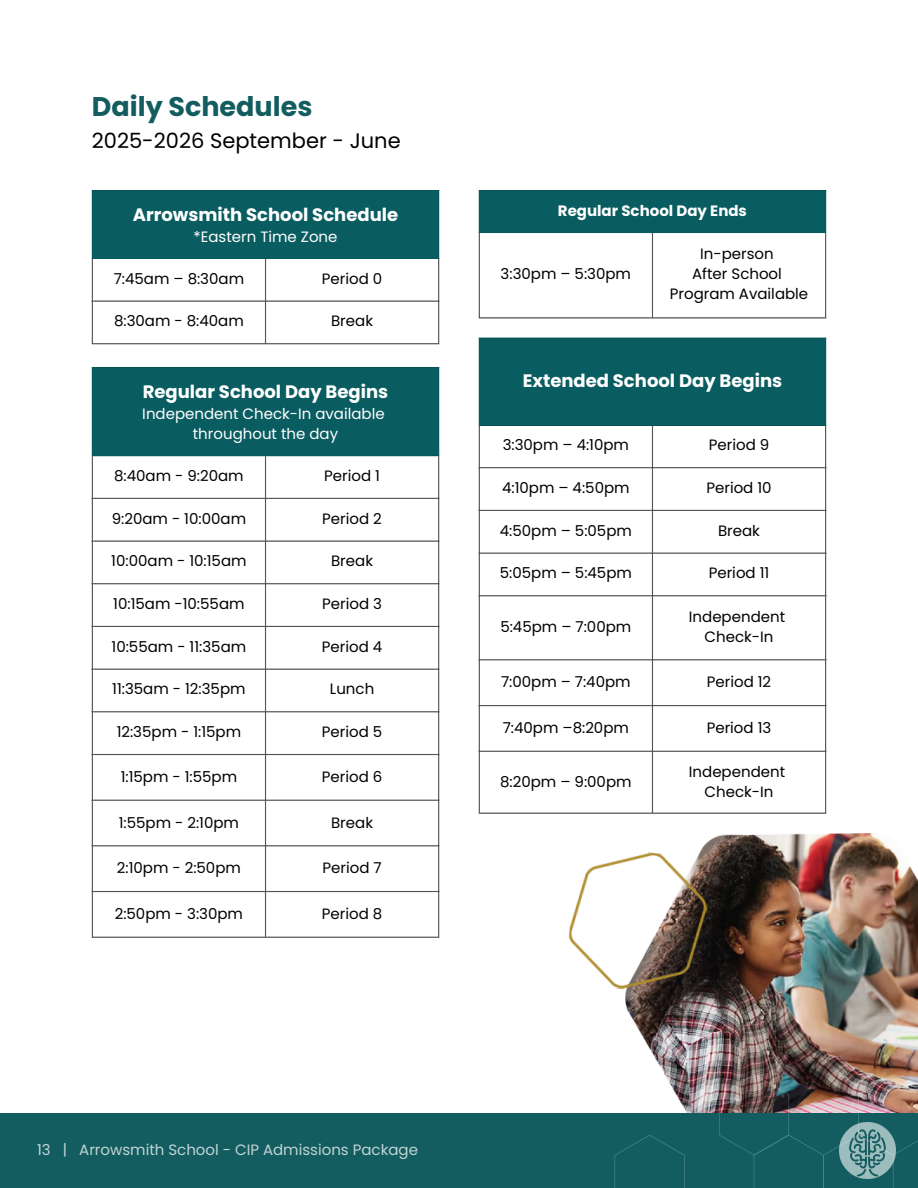
<style>
.page{position:relative;width:918px;height:1188px;background:#fff}
.page>*{position:absolute;margin:0;border:0;box-sizing:border-box;transform-origin:0 0}
.t1{font:700 27px "Poppins";color:#135d60}
.t2{font:21px "Poppins";color:#000}
.t3{font:700 18px "Poppins";color:#fff}
.t4{font:15px "Poppins";color:#000}
.t5{font:15px "Poppins";color:#fff}
.t6{font:700 15px "Poppins";color:#fff}
</style>
<div class="page">
<img style="left:626px;top:834px;width:292px;height:279px">
<div style="left:92px;top:191px;width:347px;height:68px;background:#095c60"></div>
<hr style="left:92px;top:190px;width:347px;height:1px;background:#095c60">
<hr style="left:92px;top:259px;width:1px;height:84px;background:#545454">
<hr style="left:265px;top:259px;width:1px;height:84px;background:#545454">
<hr style="left:438px;top:259px;width:1px;height:84px;background:#545454">
<hr style="left:92px;top:301px;width:347px;height:1px;background:#545454">
<hr style="left:92px;top:343px;width:347px;height:1px;background:#545454">
<div style="left:92px;top:368px;width:347px;height:88px;background:#095c60"></div>
<hr style="left:92px;top:367px;width:347px;height:1px;background:#095c60">
<hr style="left:92px;top:456px;width:1px;height:481px;background:#545454">
<hr style="left:265px;top:456px;width:1px;height:481px;background:#545454">
<hr style="left:438px;top:456px;width:1px;height:481px;background:#545454">
<hr style="left:92px;top:498px;width:347px;height:1px;background:#545454">
<hr style="left:92px;top:541px;width:347px;height:1px;background:#545454">
<hr style="left:92px;top:583px;width:347px;height:1px;background:#545454">
<hr style="left:92px;top:626px;width:347px;height:1px;background:#545454">
<hr style="left:92px;top:669px;width:347px;height:1px;background:#545454">
<hr style="left:92px;top:711px;width:347px;height:1px;background:#545454">
<hr style="left:92px;top:754px;width:347px;height:1px;background:#545454">
<hr style="left:92px;top:800px;width:347px;height:1px;background:#545454">
<hr style="left:92px;top:845px;width:347px;height:1px;background:#545454">
<hr style="left:92px;top:891px;width:347px;height:1px;background:#545454">
<hr style="left:92px;top:937px;width:347px;height:1px;background:#545454">
<div style="left:479px;top:191px;width:347px;height:42px;background:#095c60"></div>
<hr style="left:479px;top:190px;width:347px;height:1px;background:#095c60">
<hr style="left:479px;top:233px;width:1px;height:84px;background:#545454">
<hr style="left:652px;top:233px;width:1px;height:84px;background:#545454">
<hr style="left:825px;top:233px;width:1px;height:84px;background:#545454">
<hr style="left:479px;top:317px;width:347px;height:2px;background:#545454">
<div style="left:479px;top:338px;width:347px;height:87px;background:#095c60"></div>
<hr style="left:479px;top:424px;width:347px;height:2px;background:#095c60">
<hr style="left:479px;top:426px;width:1px;height:387px;background:#545454">
<hr style="left:652px;top:426px;width:1px;height:387px;background:#545454">
<hr style="left:825px;top:426px;width:1px;height:387px;background:#545454">
<hr style="left:479px;top:467px;width:347px;height:1px;background:#545454">
<hr style="left:479px;top:510px;width:347px;height:1px;background:#545454">
<hr style="left:479px;top:553px;width:347px;height:1px;background:#545454">
<hr style="left:479px;top:595px;width:347px;height:1px;background:#545454">
<hr style="left:479px;top:659px;width:347px;height:1px;background:#545454">
<hr style="left:479px;top:705px;width:347px;height:1px;background:#545454">
<hr style="left:479px;top:751px;width:347px;height:1px;background:#545454">
<hr style="left:479px;top:813px;width:347px;height:1px;background:#545454">
<div style="left:0;top:1113px;width:918px;height:75px;background:#135d60"></div>
<svg style="left:615px;top:1135px;width:70px;height:53px"></svg>
<img style="left:719px;top:1074px;width:199px;height:114px">
<img style="left:839px;top:1123px;width:56px;height:55px">
<img style="left:568px;top:846px;width:144px;height:150px">
<h1 class="t1" style="left:92px;top:88px;width:222px">Daily Schedules</h1>
<h1 class="t2" style="left:92px;top:126px;width:310px">2025-2026 September - June</h1>
<p class="t3" style="left:133px;top:202px;width:267px">Arrowsmith School Schedule</p>
<p class="t5" style="left:194px;top:226px;width:146px">*Eastern Time Zone</p>
<p class="t4" style="left:114px;top:268px;width:132px">7:45am – 8:30am</p>
<p class="t4" style="left:322px;top:268px;width:62px">Period 0</p>
<p class="t4" style="left:114px;top:311px;width:131px">8:30am - 8:40am</p>
<p class="t4" style="left:331px;top:311px;width:43px">Break</p>
<p class="t3" style="left:143px;top:379px;width:247px">Regular School Day Begins</p>
<p class="t5" style="left:142px;top:403px;width:244px">Independent Check-In available</p>
<p class="t5" style="left:193px;top:423px;width:147px">throughout the day</p>
<p class="t4" style="left:114px;top:465px;width:131px">8:40am - 9:20am</p>
<p class="t4" style="left:324px;top:465px;width:57px">Period 1</p>
<p class="t4" style="left:112px;top:508px;width:136px">9:20am - 10:00am</p>
<p class="t4" style="left:322px;top:508px;width:61px">Period 2</p>
<p class="t4" style="left:111px;top:551px;width:137px">10:00am - 10:15am</p>
<p class="t4" style="left:331px;top:551px;width:43px">Break</p>
<p class="t4" style="left:113px;top:593px;width:133px">10:15am -10:55am</p>
<p class="t4" style="left:322px;top:593px;width:61px">Period 3</p>
<p class="t4" style="left:112px;top:636px;width:136px">10:55am - 11:35am</p>
<p class="t4" style="left:322px;top:636px;width:62px">Period 4</p>
<p class="t4" style="left:112px;top:679px;width:135px">11:35am - 12:35pm</p>
<p class="t4" style="left:330px;top:679px;width:46px">Lunch</p>
<p class="t4" style="left:117px;top:721px;width:126px">12:35pm - 1:15pm</p>
<p class="t4" style="left:322px;top:721px;width:62px">Period 5</p>
<p class="t4" style="left:121px;top:766px;width:118px">1:15pm - 1:55pm</p>
<p class="t4" style="left:322px;top:766px;width:62px">Period 6</p>
<p class="t4" style="left:119px;top:812px;width:122px">1:55pm - 2:10pm</p>
<p class="t4" style="left:331px;top:812px;width:43px">Break</p>
<p class="t4" style="left:117px;top:858px;width:126px">2:10pm - 2:50pm</p>
<p class="t4" style="left:323px;top:858px;width:61px">Period 7</p>
<p class="t4" style="left:115px;top:903px;width:130px">2:50pm - 3:30pm</p>
<p class="t4" style="left:322px;top:903px;width:62px">Period 8</p>
<p class="t6" style="left:558px;top:200px;width:191px">Regular School Day Ends</p>
<p class="t4" style="left:501px;top:263px;width:132px">3:30pm – 5:30pm</p>
<p class="t4" style="left:700px;top:243px;width:75px">In-person</p>
<p class="t4" style="left:692px;top:263px;width:91px">After School</p>
<p class="t4" style="left:670px;top:284px;width:140px">Program Available</p>
<p class="t3" style="left:523px;top:368px;width:261px">Extended School Day Begins</p>
<p class="t4" style="left:503px;top:435px;width:128px">3:30pm – 4:10pm</p>
<p class="t4" style="left:709px;top:435px;width:62px">Period 9</p>
<p class="t4" style="left:502px;top:477px;width:129px">4:10pm – 4:50pm</p>
<p class="t4" style="left:706px;top:477px;width:67px">Period 10</p>
<p class="t4" style="left:500px;top:520px;width:134px">4:50pm – 5:05pm</p>
<p class="t4" style="left:718px;top:520px;width:43px">Break</p>
<p class="t4" style="left:500px;top:563px;width:134px">5:05pm – 5:45pm</p>
<p class="t4" style="left:709px;top:563px;width:62px">Period 11</p>
<p class="t4" style="left:500px;top:617px;width:132px">5:45pm – 7:00pm</p>
<p class="t4" style="left:689px;top:606px;width:98px">Independent</p>
<p class="t4" style="left:705px;top:627px;width:70px">Check-In</p>
<p class="t4" style="left:501px;top:672px;width:131px">7:00pm – 7:40pm</p>
<p class="t4" style="left:707px;top:672px;width:66px">Period 12</p>
<p class="t4" style="left:503px;top:717px;width:128px">7:40pm –8:20pm</p>
<p class="t4" style="left:707px;top:717px;width:66px">Period 13</p>
<p class="t4" style="left:500px;top:771px;width:133px">8:20pm – 9:00pm</p>
<p class="t4" style="left:689px;top:761px;width:98px">Independent</p>
<p class="t4" style="left:705px;top:781px;width:70px">Check-In</p>
<p class="t5" style="left:37px;top:1139px;width:382px">13 | Arrowsmith School - CIP Admissions Package</p>
</div>
